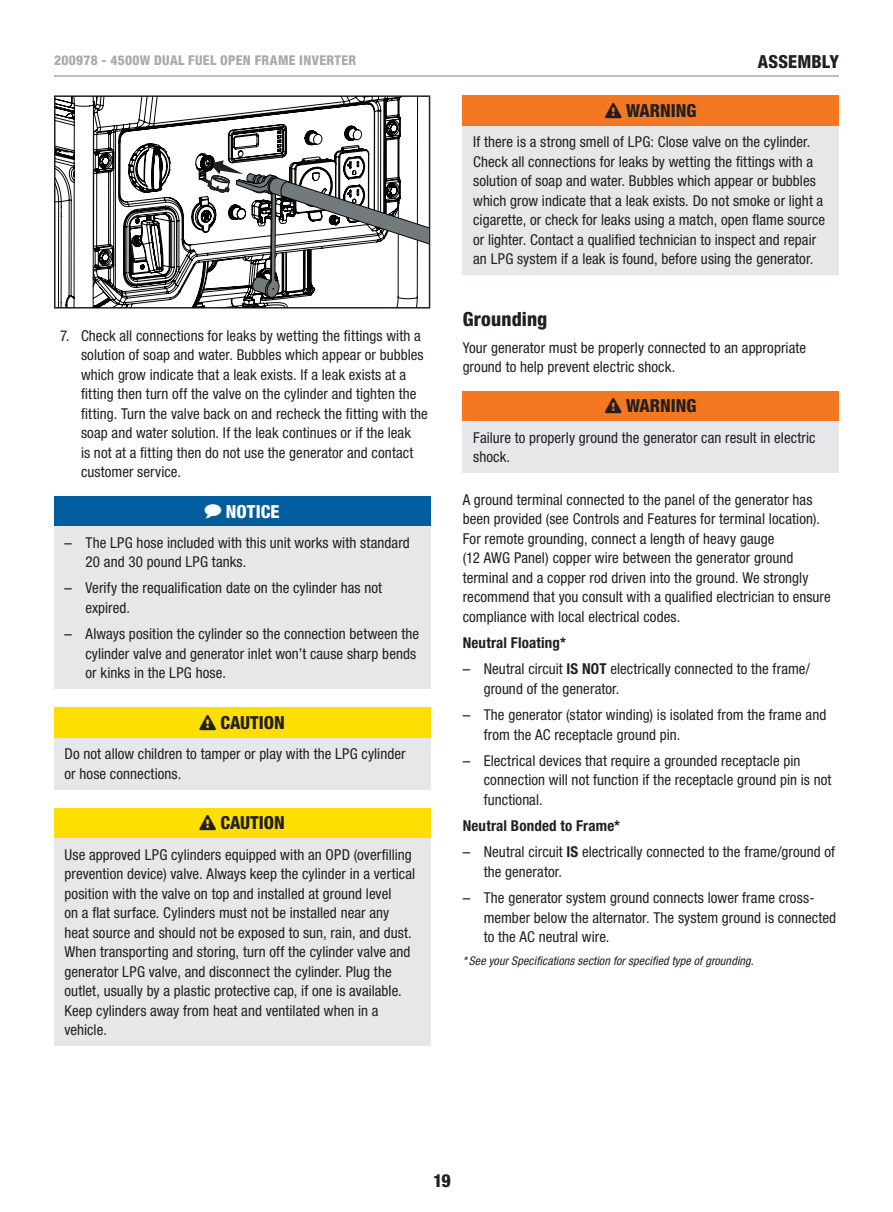
<style>
.page{position:relative;width:893px;height:1212px;background:#fff}
.page>*{position:absolute;margin:0;border:0;box-sizing:border-box;transform-origin:0 0}
.t1{font:800 condensed 19.5px "Helvetica Neue LT Std";letter-spacing:.005em;color:#231f20}
.t2{font:800 condensed 18px "Helvetica Neue LT Std";color:#231f20}
.t3{font:800 condensed 18px "Helvetica Neue LT Std";letter-spacing:.005em;color:#fff}
.t4{font:condensed 15px/19.5px "Helvetica Neue LT Std";letter-spacing:.005em;color:#231f20}
.t5{font:700 condensed 15px "Helvetica Neue LT Std";letter-spacing:.01em;color:#231f20}
.t6{font:800 condensed 13.5px "Helvetica Neue LT Std";letter-spacing:.025em;color:#a8a9ad}
.t7{font:italic condensed 12px "Helvetica Neue LT Std";letter-spacing:.01em;color:#231f20}
.s1{font-stretch:normal}
.s2{font-weight:700}
</style>
<div class="page">
<hr style="left:54px;top:75px;width:785px;height:2px;background:#a8a9ad">
<hr style="left:54px;top:95px;width:376px;height:2px;background:#231f20">
<hr style="left:54px;top:97px;width:2px;height:210px;background:#231f20">
<hr style="left:429px;top:97px;width:1px;height:210px;background:#231f20">
<hr style="left:54px;top:307px;width:376px;height:2px;background:#231f20">
<svg style="left:56px;top:97px;width:362px;height:210px"></svg>
<svg style="left:196px;top:154px;width:233px;height:145px"></svg>
<div style="left:54px;top:496px;width:376px;height:30px;background:#005e9e"></div>
<div style="left:54px;top:526px;width:376px;height:163px;background:#e6e7e9"></div>
<div style="left:54px;top:707px;width:376px;height:31px;background:#ffdf01"></div>
<div style="left:54px;top:738px;width:376px;height:51px;background:#e6e7e9"></div>
<div style="left:54px;top:808px;width:376px;height:30px;background:#ffdf01"></div>
<div style="left:54px;top:838px;width:376px;height:207px;background:#e6e7e9"></div>
<div style="left:463px;top:95px;width:376px;height:31px;background:#f47721"></div>
<div style="left:463px;top:126px;width:376px;height:149px;background:#e6e7e9"></div>
<div style="left:463px;top:391px;width:376px;height:30px;background:#f47721"></div>
<div style="left:463px;top:421px;width:376px;height:51px;background:#e6e7e9"></div>
<p class="t6" style="left:54px;top:52px;width:117px">200978 - 4500W DUAL</p>
<p class="t6" style="left:188px;top:52px;width:15px">FUEL</p>
<p class="t6" style="left:220px;top:52px;width:17px">OPEN</p>
<p class="t6" style="left:255px;top:52px;width:17px">FRAME</p>
<p class="t6" style="left:299px;top:52px;width:29px">INVERTER</p>
<p class="t2" style="left:758px;top:50px;width:22px">ASSEM</p>
<p class="t2" style="left:811px;top:50px;width:20px">BLY</p>
<p class="t4" style="left:81px;top:326px;width:348px;text-indent:-21px">7. Check all connections for leaks by wetting the fittings with a solution of soap and water. Bubbles which appear or bubbles which grow indicate that a leak exists. If a leak exists at a fitting then turn off the valve on the cylinder and tighten the fitting. Turn the valve back on and recheck the fitting with the soap and water solution. If the leak continues or if the leak<br>is not at a fitting then do not use the generator and contact customer service.</p>
<p class="t3" style="left:205px;top:500px;width:76px">◆ NOTICE</p>
<p class="t4" style="left:86px;top:532px;width:326px;text-indent:-21px"><span class="s1">–</span> The LPG hose included with this unit works with standard<br>20 and 30 pound LPG tanks.</p>
<p class="t4" style="left:86px;top:578px;width:298px;text-indent:-21px"><span class="s1">–</span> Verify the requalification date on the cylinder has not expired.</p>
<p class="t4" style="left:86px;top:624px;width:335px;text-indent:-21px"><span class="s1">–</span> Always position the cylinder so the connection between the cylinder valve and generator inlet won’t cause sharp bends or kinks in the LPG hose.</p>
<p class="t2" style="left:199px;top:711px;width:87px">❑ CAUTION</p>
<p class="t4" style="left:64px;top:744px;width:342px">Do not allow children to tamper or play with the LPG cylinder or hose connections.</p>
<p class="t2" style="left:199px;top:812px;width:87px">❑ CAUTION</p>
<p class="t4" style="left:64px;top:844px;width:352px">Use approved LPG cylinders equipped with an OPD (overfilling prevention device) valve. Always keep the cylinder in a vertical position with the valve on top and installed at ground level<br>on a flat surface. Cylinders must not be installed near any heat source and should not be exposed to sun, rain, and dust.<br>When transporting and storing, turn off the cylinder valve and generator LPG valve, and disconnect the cylinder. Plug the outlet, usually by a plastic protective cap, if one is available.<br>Keep cylinders away from heat and ventilated when in a vehicle.</p>
<p class="t2" style="left:605px;top:99px;width:93px">❑ WARNING</p>
<p class="t4" style="left:473px;top:132px;width:353px">If there is a strong smell of LPG: Close valve on the cylinder.<br>Check all connections for leaks by wetting the fittings with a solution of soap and water. Bubbles which appear or bubbles which grow indicate that a leak exists. Do not smoke or light a cigarette, or check for leaks using a match, open flame source or lighter. Contact a qualified technician to inspect and repair an LPG system if a leak is found, before using the generator.</p>
<h1 class="t1" style="left:463px;top:307px;width:86px">GROUNDING</h1>
<p class="t4" style="left:463px;top:337px;width:345px">Your generator must be properly connected to an appropriate ground to help prevent electric shock.</p>
<p class="t2" style="left:605px;top:395px;width:93px">❑ WARNING</p>
<p class="t4" style="left:473px;top:427px;width:344px">Failure to properly ground the generator can result in electric shock.</p>
<p class="t4" style="left:463px;top:490px;width:370px">A ground terminal connected to the panel of the generator has been provided (see Controls and Features for terminal location).<br>For remote grounding, connect a length of heavy gauge<br>(12 AWG Panel) copper wire between the generator ground terminal and a copper rod driven into the ground. We strongly recommend that you consult with a qualified electrician to ensure compliance with local electrical codes.</p>
<p class="t5" style="left:463px;top:634px;width:105px">Neutral Floating*</p>
<p class="t4" style="left:484px;top:659px;width:328px;text-indent:-21px"><span class="s1">–</span> Neutral circuit <span class="s2">IS NOT</span> electrically connected to the frame/ ground of the generator.</p>
<p class="t4" style="left:484px;top:705px;width:344px;text-indent:-21px"><span class="s1">–</span> The generator (stator winding) is isolated from the frame and from the AC receptacle ground pin.</p>
<p class="t4" style="left:484px;top:751px;width:349px;text-indent:-21px"><span class="s1">–</span> Electrical devices that require a grounded receptacle pin connection will not function if the receptacle ground pin is not functional.</p>
<p class="t5" style="left:463px;top:817px;width:159px">Neutral Bonded to Frame*</p>
<p class="t4" style="left:484px;top:842px;width:353px;text-indent:-21px"><span class="s1">–</span> Neutral circuit <span class="s2">IS</span> electrically connected to the frame/ground of the generator.</p>
<p class="t4" style="left:484px;top:888px;width:354px;text-indent:-21px"><span class="s1">–</span> The generator system ground connects lower frame cross&shy;member below the alternator. The system ground is connected to the AC neutral wire.</p>
<p class="t7" style="left:463px;top:954px;width:293px">* See your Specifications section for specified type of grounding.</p>
<p class="t2" style="left:433px;top:1169px;width:19px">19</p>
</div>
